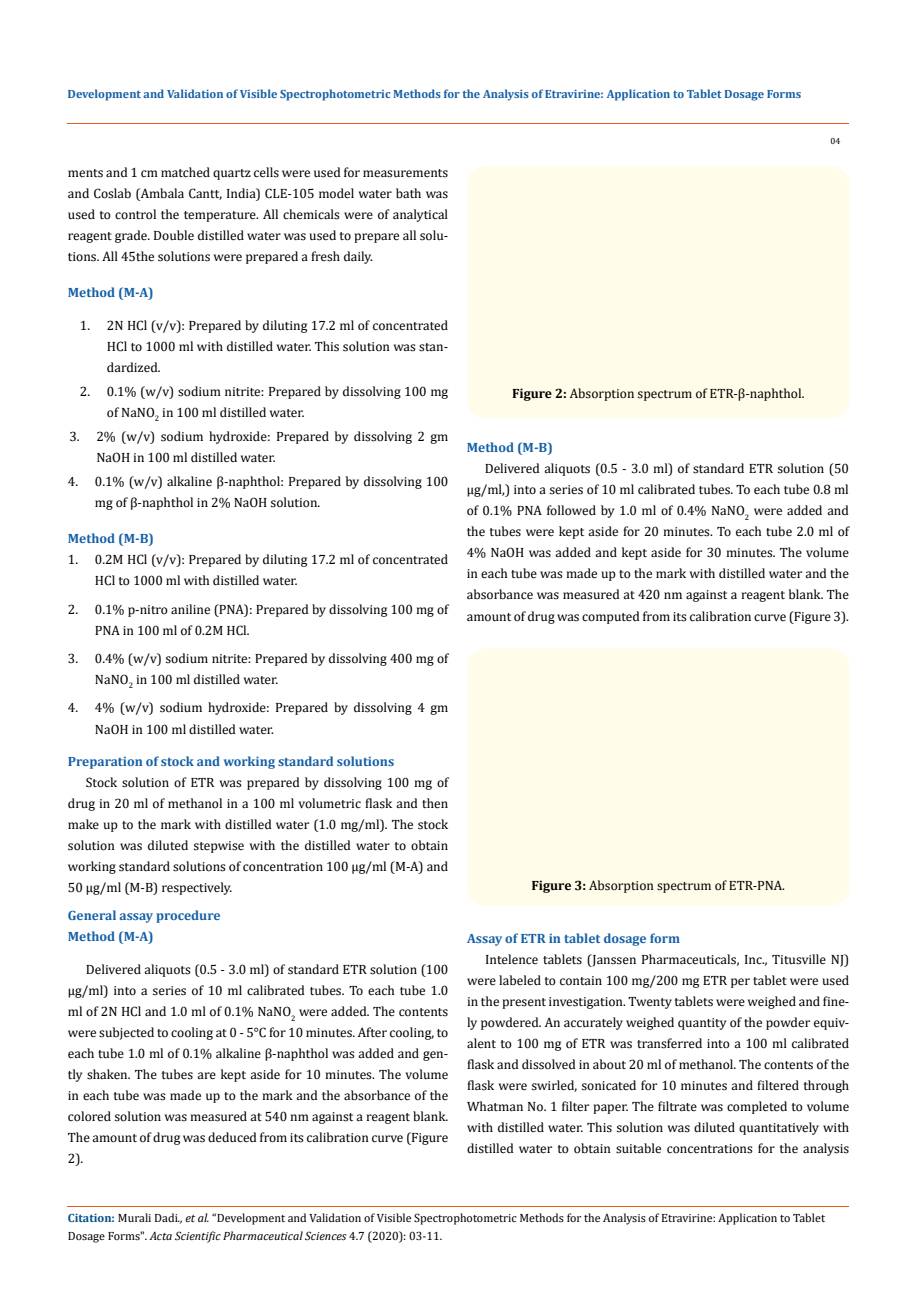
<style>
.page{position:relative;width:917px;height:1296px;background:#fff}
.page>*{position:absolute;margin:0;border:0;box-sizing:border-box;transform-origin:0 0}
.t1{font:13.5px/21px "Cambria";color:#000}
.t2{font:700 13.5px/21px "Cambria";color:#1560a6}
.t3{font:12px/18px "Cambria";color:#000}
.t4{font:700 12px "Cambria";color:#1560a6}
.t5{font:9px "Cambria";color:#000}
.s1{font-weight:700}
.s2{font-weight:700;color:#035089}
.s3{font-style:italic}
</style>
<div class="page">
<hr style="left:67px;top:123px;width:782px;height:1px;background:#e05d1a">
<div style="left:467px;top:166px;width:382px;height:252px;background:#fffde9;border-radius:18px"></div>
<div style="left:467px;top:648px;width:382px;height:257px;background:#fffde9;border-radius:18px"></div>
<hr style="left:67px;top:1207px;width:781px;height:1px;background:#e05d1a">
<p class="t4" style="left:68px;top:86px;width:735px">Development and Validation of Visible Spectrophotometric Methods for the Analysis of Etravirine: Application to Tablet Dosage Forms</p>
<p class="t5" style="left:830px;top:136px;width:11px">04</p>
<p class="t1" style="left:68px;top:162px;width:382px;text-align:justify">ments and 1 cm matched quartz cells were used for measurements and Coslab (Ambala Cantt, India) CLE-105 model water bath was used to control the temperature. All chemicals were of analytical reagent grade. Double distilled water was used to prepare all solu&shy;tions. All 45the solutions were prepared a fresh daily.</p>
<p class="t2" style="left:68px;top:281px;width:87px">Method (M-A)</p>
<p class="t1" style="left:107px;top:315px;width:343px;text-align:justify;text-indent:-27px">1. 2N HCl (v/v): Prepared by diluting 17.2 ml of concentrated HCl to 1000 ml with distilled water. This solution was stan&shy;dardized.</p>
<p class="t1" style="left:107px;top:381px;width:343px;text-indent:-27px">2. 0.1% (w/v) sodium nitrite: Prepared by dissolving 100 mg of NaNO<sub>2</sub> in 100 ml distilled water.</p>
<p class="t1" style="left:96px;top:426px;width:353px;text-indent:-27px">3. 2% (w/v) sodium hydroxide: Prepared by dissolving 2 gm<br>NaOH in 100 ml distilled water.</p>
<p class="t1" style="left:95px;top:471px;width:355px;text-indent:-27px">4. 0.1% (w/v) alkaline β-naphthol: Prepared by dissolving 100 mg of β-naphthol in 2% NaOH solution.</p>
<p class="t2" style="left:68px;top:527px;width:88px">Method (M-B)</p>
<p class="t1" style="left:95px;top:549px;width:355px;text-indent:-27px">1. 0.2M HCl (v/v): Prepared by diluting 17.2 ml of concentrated<br>HCl to 1000 ml with distilled water.</p>
<p class="t1" style="left:95px;top:598px;width:355px;text-indent:-27px">2. 0.1% p-nitro aniline (PNA): Prepared by dissolving 100 mg of<br>PNA in 100 ml of 0.2M HCl.</p>
<p class="t1" style="left:95px;top:648px;width:355px;text-indent:-27px">3. 0.4% (w/v) sodium nitrite: Prepared by dissolving 400 mg of<br>NaNO<sub>2</sub> in 100 ml distilled water.</p>
<p class="t1" style="left:95px;top:697px;width:355px;text-indent:-27px">4. 4% (w/v) sodium hydroxide: Prepared by dissolving 4 gm<br>NaOH in 100 ml distilled water.</p>
<p class="t2" style="left:68px;top:750px;width:328px">Preparation of stock and working standard solutions</p>
<p class="t1" style="left:68px;top:772px;width:382px;text-align:justify;text-indent:18px">Stock solution of ETR was prepared by dissolving 100 mg of drug in 20 ml of methanol in a 100 ml volumetric flask and then make up to the mark with distilled water (1.0 mg/ml). The stock solution was diluted stepwise with the distilled water to obtain working standard solutions of concentration 100 μg/ml (M-A) and 50 μg/ml (M-B) respectively.</p>
<p class="t2" style="left:68px;top:905px;width:154px">General assay procedure<br>Method (M-A)</p>
<p class="t1" style="left:68px;top:959px;width:382px;text-align:justify;text-indent:18px">Delivered aliquots (0.5 - 3.0 ml) of standard ETR solution (100 µg/ml) into a series of 10 ml calibrated tubes. To each tube 1.0 ml of 2N HCl and 1.0 ml of 0.1% NaNO<sub>2</sub> were added. The contents were subjected to cooling at 0 - 5°C for 10 minutes. After cooling, to each tube 1.0 ml of 0.1% alkaline β-naphthol was added and gen&shy;tly shaken. The tubes are kept aside for 10 minutes. The volume in each tube was made up to the mark and the absorbance of the colored solution was measured at 540 nm against a reagent blank.<br>The amount of drug was deduced from its calibration curve (Figure 2).</p>
<p class="t1" style="left:512px;top:383px;width:294px"><span class="s1">Figure 2:</span> Absorption spectrum of ETR-β-naphthol.</p>
<p class="t2" style="left:466px;top:437px;width:88px">Method (M-B)</p>
<p class="t1" style="left:466px;top:458px;width:384px;text-align:justify;text-indent:18px">Delivered aliquots (0.5 - 3.0 ml) of standard ETR solution (50 µg/ml,) into a series of 10 ml calibrated tubes. To each tube 0.8 ml of 0.1% PNA followed by 1.0 ml of 0.4% NaNO<sub>2</sub> were added and the tubes were kept aside for 20 minutes. To each tube 2.0 ml of 4% NaOH was added and kept aside for 30 minutes. The volume in each tube was made up to the mark with distilled water and the absorbance was measured at 420 nm against a reagent blank. The amount of drug was computed from its calibration curve (Figure 3).</p>
<p class="t1" style="left:531px;top:875px;width:255px"><span class="s1">Figure 3:</span> Absorption spectrum of ETR-PNA.</p>
<p class="t2" style="left:467px;top:927px;width:214px">Assay of ETR in tablet dosage form</p>
<p class="t1" style="left:467px;top:949px;width:384px;text-align:justify;text-indent:18px">Intelence tablets (Janssen Pharmaceuticals, Inc., Titusville NJ) were labeled to contain 100 mg/200 mg ETR per tablet were used in the present investigation. Twenty tablets were weighed and fine&shy;ly powdered. An accurately weighed quantity of the powder equiv&shy;alent to 100 mg of ETR was transferred into a 100 ml calibrated flask and dissolved in about 20 ml of methanol. The contents of the flask were swirled, sonicated for 10 minutes and filtered through Whatman No. 1 filter paper. The filtrate was completed to volume with distilled water. This solution was diluted quantitatively with distilled water to obtain suitable concentrations for the analysis</p>
<p class="t3" style="left:68px;top:1209px;width:758px"><span class="s2">Citation:</span> Murali Dadi<span class="s3">., et al.</span> “Development and Validation of Visible Spectrophotometric Methods for the Analysis of Etravirine: Application to Tablet<br>Dosage Forms". <span class="s3">Acta Scientific Pharmaceutical Sciences</span> 4.7 (2020): 03-11.</p>
</div>
